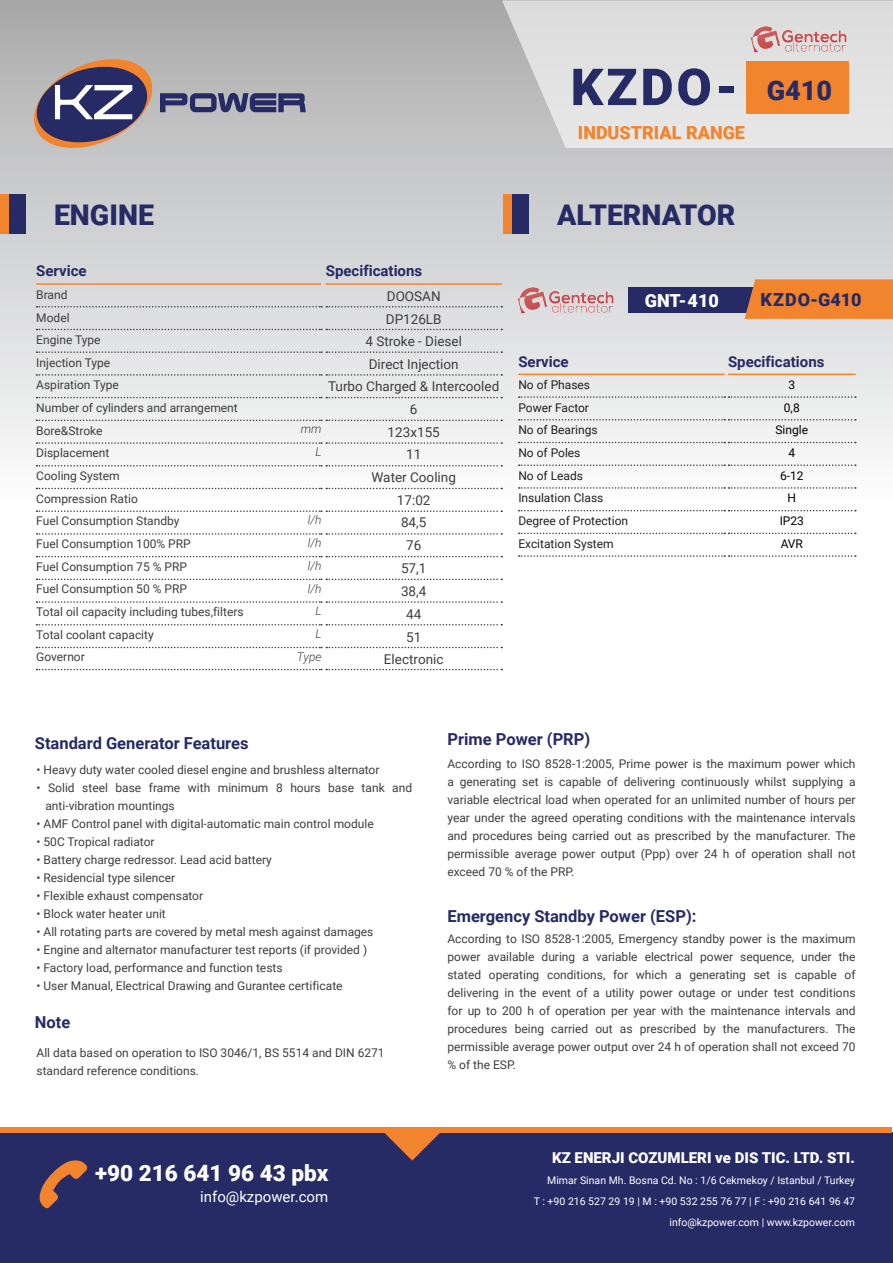
<style>
.page{position:relative;width:893px;height:1263px;background:#fff}
.page>*{position:absolute;margin:0;border:0;box-sizing:border-box;transform-origin:0 0}
.t1{font:900 51px "Roboto";color:#262b65}
.t2{font:900 28.5px "Roboto";color:#262b65}
.t3{font:900 22.5px "Roboto";color:#fff}
.t4{font:900 18px "Roboto";color:#f3842e}
.t5{font:900 18px "Roboto";letter-spacing:.03em;color:#262b65}
.t6{font:900 18px "Roboto";color:#fff}
.t7{font:700 16.5px "Roboto";color:#262b65}
.t8{font:700 15px "Roboto";color:#262b65}
.t9{font:900 15px "Roboto";color:#fff}
.t10{font:15px "Roboto";color:#fff}
.t11{font:13.5px/22px "Roboto";color:#3e3e3f;text-align:center}
.t12{font:12px/22.6px "Roboto";color:#3e3e3f}
.t13{font:12px/22.6px "Roboto";color:#231f20}
.t14{font:12px/22.6px "Roboto";color:#000;text-align:center}
.t15{font:italic 300 12px/22.8px "Roboto";color:#3e3e3f;text-align:right}
.t16{font:10.5px/21px "Roboto";color:#fff;text-align:right}
.s1{font-size:27px}
</style>
<div class="page">
<div style="left:0;top:0;width:893px;height:505px;background:linear-gradient(to bottom,#ababac,#fcfdfe)"></div>
<div style="left:0;top:1133px;width:892px;height:130px;background:#262b65"></div>
<hr style="left:890px;top:1133px;width:3px;height:130px;background:#262b65">
<div style="left:0;top:195px;width:26px;height:39px;background:#262b65"></div>
<div style="left:503px;top:195px;width:26px;height:39px;background:#262b65"></div>
<div style="left:0;top:195px;width:8px;height:39px;background:#f3842e"></div>
<div style="left:503px;top:195px;width:8px;height:39px;background:#f3842e"></div>
<div style="left:0;top:1127px;width:892px;height:6px;background:#f3842e"></div>
<svg style="left:39px;top:1160px;width:49px;height:48px"></svg>
<svg style="left:384px;top:1133px;width:56px;height:27px"></svg>
<hr style="left:36px;top:283px;width:285px;height:2px;background:#f3842e">
<hr style="left:518px;top:374px;width:207px;height:1px;background:#f3842e">
<svg style="left:36px;top:306px;width:466px;height:1px"></svg>
<svg style="left:519px;top:396px;width:337px;height:2px"></svg>
<svg style="left:36px;top:420px;width:466px;height:1px"></svg>
<svg style="left:519px;top:510px;width:337px;height:1px"></svg>
<svg style="left:36px;top:533px;width:466px;height:2px"></svg>
<svg style="left:36px;top:601px;width:466px;height:2px"></svg>
<svg style="left:36px;top:329px;width:466px;height:1px"></svg>
<svg style="left:519px;top:419px;width:337px;height:1px"></svg>
<svg style="left:36px;top:442px;width:466px;height:2px"></svg>
<svg style="left:519px;top:533px;width:337px;height:1px"></svg>
<svg style="left:36px;top:579px;width:466px;height:1px"></svg>
<svg style="left:36px;top:647px;width:466px;height:1px"></svg>
<svg style="left:36px;top:669px;width:466px;height:1px"></svg>
<svg style="left:36px;top:351px;width:466px;height:2px"></svg>
<svg style="left:519px;top:442px;width:337px;height:1px"></svg>
<svg style="left:36px;top:465px;width:466px;height:1px"></svg>
<svg style="left:519px;top:555px;width:337px;height:2px"></svg>
<svg style="left:36px;top:624px;width:466px;height:1px"></svg>
<svg style="left:36px;top:374px;width:466px;height:2px"></svg>
<svg style="left:519px;top:464px;width:337px;height:2px"></svg>
<svg style="left:36px;top:488px;width:466px;height:1px"></svg>
<svg style="left:36px;top:397px;width:466px;height:1px"></svg>
<svg style="left:519px;top:487px;width:337px;height:2px"></svg>
<svg style="left:36px;top:510px;width:466px;height:2px"></svg>
<svg style="left:36px;top:556px;width:466px;height:1px"></svg>
<hr style="left:326px;top:283px;width:176px;height:2px;background:#f3842e">
<hr style="left:728px;top:374px;width:128px;height:1px;background:#f3842e">
<svg style="left:27px;top:53px;width:279px;height:101px;background:#9b97a2"></svg>
<div style="left:628px;top:288px;width:265px;height:25px;background:#262b65"></div>
<svg style="left:745px;top:279px;width:148px;height:40px;background:#ee8433"></svg>
<svg style="left:502px;top:0;width:391px;height:148px;background:#ddd"></svg>
<div style="left:746px;top:61px;width:103px;height:52px;background:#f3842e"></div>
<img style="left:749px;top:22px;width:98px;height:37px">
<img style="left:516px;top:283px;width:98px;height:37px">
<h1 class="t1" style="left:571px;top:51px;width:263px">KZDO- <span class="s1">G410</span></h1>
<h3 class="t4" style="left:578px;top:120px;width:169px">INDUSTRIAL RANGE</h3>
<h2 class="t2" style="left:54px;top:195px;width:101px">ENGINE</h2>
<h2 class="t2" style="left:557px;top:195px;width:180px">ALTERNATOR</h2>
<p class="t8" style="left:36px;top:260px;width:52px">Service</p>
<p class="t8" style="left:326px;top:261px;width:98px">Specifications</p>
<p class="t12" style="left:36px;top:283px;width:209px">Brand<br>Model<br>Engine Type<br>Injection Type<br>Aspiration Type<br>Number of cylinders and arrangement<br>Bore&amp;Stroke<br>Displacement<br>Cooling System<br>Compression Ratio<br>Fuel Consumption Standby<br>Fuel Consumption 100% PRP<br>Fuel Consumption 75 % PRP<br>Fuel Consumption 50 % PRP<br>Total oil capacity including tubes,filters<br>Total coolant capacity<br>Governor</p>
<p class="t11" style="left:387px;top:284px;width:55px">DOOSAN</p>
<p class="t11" style="left:386px;top:307px;width:57px">DP126LB</p>
<p class="t11" style="left:365px;top:330px;width:98px">4 Stroke - Diesel</p>
<p class="t11" style="left:369px;top:353px;width:91px">Direct Injection</p>
<p class="t11" style="left:328px;top:375px;width:173px">Turbo Charged &amp; Intercooled</p>
<p class="t15" style="left:301px;top:417px;width:22px">mm<br>L</p>
<p class="t15" style="left:297px;top:508px;width:26px">l/h l/h l/h l/h<br>L<br>L<br>Type</p>
<p class="t11" style="left:410px;top:397px;width:9px">6</p>
<p class="t11" style="left:388px;top:420px;width:54px">123x155</p>
<p class="t11" style="left:406px;top:443px;width:17px">11</p>
<p class="t11" style="left:372px;top:466px;width:86px">Water Cooling</p>
<p class="t11" style="left:397px;top:488px;width:35px">17:02</p>
<p class="t11" style="left:401px;top:511px;width:27px">84,5</p>
<p class="t11" style="left:406px;top:533px;width:17px">76</p>
<p class="t11" style="left:401px;top:557px;width:27px">57,1</p>
<p class="t11" style="left:401px;top:580px;width:27px">38,4</p>
<p class="t11" style="left:406px;top:602px;width:17px">44</p>
<p class="t11" style="left:384px;top:625px;width:61px">51<br>Electronic</p>
<p class="t8" style="left:518px;top:351px;width:52px">Service</p>
<h3 class="t6" style="left:645px;top:288px;width:75px">GNT-410</h3>
<h3 class="t5" style="left:761px;top:287px;width:103px">KZDO-G410</h3>
<p class="t8" style="left:728px;top:351px;width:98px">Specifications</p>
<p class="t13" style="left:518px;top:373px;width:111px">No of Phases<br>Power Factor<br>No of Bearings<br>No of Poles<br>No of Leads<br>Insulation Class<br>Degree of Protection<br>Excitation System</p>
<p class="t14" style="left:775px;top:373px;width:34px">3<br>0,8<br>Single<br>4<br>6-12<br>H<br>IP23<br>AVR</p>
<h3 class="t7" style="left:35px;top:731px;width:215px">Standard Generator Features</h3>
<h3 class="t7" style="left:447px;top:728px;width:144px">Prime Power (PRP)</h3>
<p class="t12" style="left:37px;top:758px;width:344px">• Heavy duty water cooled diesel engine and brushless alternator</p>
<p class="t12" style="left:45px;top:779px;width:368px;line-height:18px;text-indent:-9px">• Solid steel base frame with minimum 8 hours base tank and anti-vibration mountings</p>
<p class="t12" style="left:37px;top:812px;width:339px">• AMF Control panel with digital-automatic main control module</p>
<p class="t12" style="left:37px;top:830px;width:120px">• 50C Tropical radiator</p>
<p class="t12" style="left:37px;top:848px;width:237px">• Battery charge redressor. Lead acid battery</p>
<p class="t12" style="left:37px;top:866px;width:140px">• Residencial type silencer</p>
<p class="t12" style="left:37px;top:884px;width:168px">• Flexible exhaust compensator</p>
<p class="t12" style="left:37px;top:902px;width:131px">• Block water heater unit</p>
<p class="t12" style="left:37px;top:920px;width:338px">• All rotating parts are covered by metal mesh against damages</p>
<p class="t12" style="left:37px;top:938px;width:332px">• Engine and alternator manufacturer test reports (if provided )</p>
<p class="t12" style="left:37px;top:956px;width:248px">• Factory load, performance and function tests</p>
<p class="t12" style="left:37px;top:974px;width:308px">• User Manual, Electrical Drawing and Gurantee certificate</p>
<h3 class="t7" style="left:35px;top:1011px;width:37px">Note</h3>
<p class="t12" style="left:37px;top:1043px;width:350px;line-height:18px">All data based on operation to ISO 3046/1, BS 5514 and DIN 6271 standard reference conditions.</p>
<h3 class="t3" style="left:95px;top:1158px;width:235px">+90 216 641 96 43 pbx</h3>
<p class="t10" style="left:200px;top:1186px;width:130px">info@kzpower.com</p>
<p class="t12" style="left:447px;top:754px;width:410px;line-height:18px;text-align:justify">According to ISO 8528-1:2005, Prime power is the maximum power which a generating set is capable of delivering continuously whilst supplying a variable electrical load when operated for an unlimited number of hours per year under the agreed operating conditions with the maintenance intervals and procedures being carried out as prescribed by the manufacturer. The permissible average power output (Ppp) over 24 h of operation shall not exceed 70 % of the PRP.</p>
<h3 class="t7" style="left:447px;top:904px;width:251px">Emergency Standby Power (ESP):</h3>
<p class="t12" style="left:447px;top:929px;width:410px;line-height:18px;text-align:justify">According to ISO 8528-1:2005, Emergency standby power is the maximum power available during a variable electrical power sequence, under the stated operating conditions, for which a generating set is capable of delivering in the event of a utility power outage or under test conditions for up to 200 h of operation per year with the maintenance intervals and procedures being carried out as prescribed by the manufacturers. The permissible average power output over 24 h of operation shall not exceed 70 % of the ESP.</p>
<p class="t9" style="left:552px;top:1147px;width:304px">KZ ENERJI COZUMLERI ve DIS TIC. LTD. STI.</p>
<p class="t16" style="left:534px;top:1169px;width:323px">Mimar Sinan Mh. Bosna Cd. No : 1/6 Cekmekoy / Istanbul / Turkey<br>T : +90 216 527 29 19 | M : +90 532 255 76 77 | F : +90 216 641 96 47 info@kzpower.com | www.kzpower.com</p>
</div>
